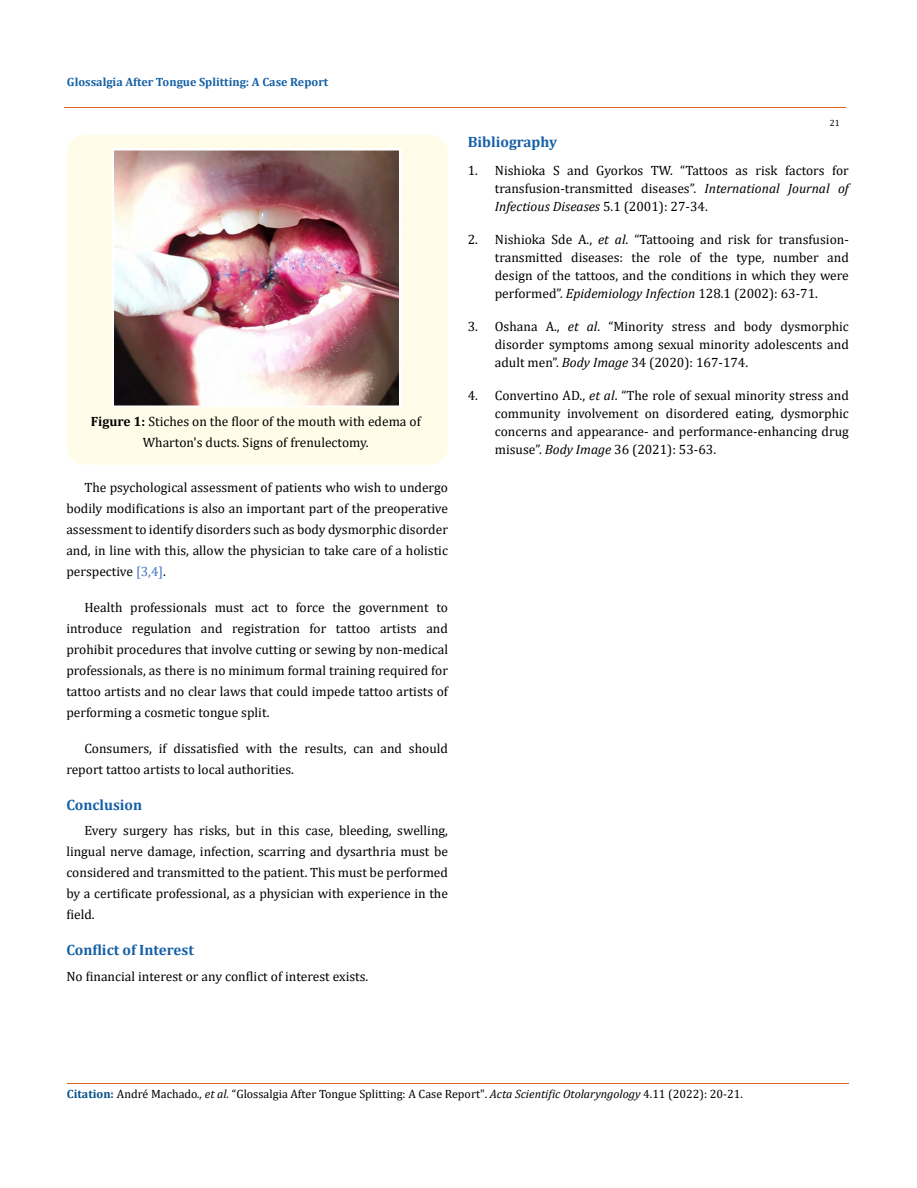
<style>
.page{position:relative;width:917px;height:1188px;background:#fff}
.page>*{position:absolute;margin:0;border:0;box-sizing:border-box;transform-origin:0 0}
.t1{font:700 15px "Cambria";color:#1560a6}
.t2{font:13.5px/21px "Cambria";color:#000;text-align:justify}
.t3{font:12px "Cambria";color:#000}
.t4{font:700 12px "Cambria";color:#1560a6}
.t5{font:9px "Cambria";color:#000}
.s1{font-weight:700}
.s2{color:#4472c4}
.s3{font-style:italic}
.s4{font-weight:700;color:#035089}
</style>
<div class="page">
<div style="left:67px;top:135px;width:381px;height:330px;background:#fffde9;border-radius:18px"></div>
<img style="left:113px;top:148px;width:289px;height:258px">
<hr style="left:64px;top:108px;width:781px;height:1px;background:#e05d1a">
<hr style="left:67px;top:1083px;width:781px;height:1px;background:#e05d1a">
<p class="t4" style="left:67px;top:73px;width:263px">Glossalgia After Tongue Splitting: A Case Report</p>
<p class="t2" style="left:91px;top:411px;width:331px;text-align:center"><span class="s1">Figure 1:</span> Stiches on the floor of the mouth with edema of<br>Wharton's ducts. Signs of frenulectomy.</p>
<p class="t2" style="left:66px;top:477px;width:383px;text-indent:18px">The psychological assessment of patients who wish to undergo bodily modifications is also an important part of the preoperative assessment to identify disorders such as body dysmorphic disorder and, in line with this, allow the physician to take care of a holistic perspective <span class="s2">[3,4]</span>.</p>
<p class="t2" style="left:66px;top:597px;width:383px;text-indent:18px">Health professionals must act to force the government to introduce regulation and registration for tattoo artists and prohibit procedures that involve cutting or sewing by non-medical professionals, as there is no minimum formal training required for tattoo artists and no clear laws that could impede tattoo artists of performing a cosmetic tongue split.</p>
<p class="t2" style="left:66px;top:738px;width:383px;text-indent:18px">Consumers, if dissatisfied with the results, can and should report tattoo artists to local authorities.</p>
<p class="t1" style="left:66px;top:794px;width:77px">Conclusion</p>
<p class="t2" style="left:66px;top:820px;width:383px;text-indent:18px">Every surgery has risks, but in this case, bleeding, swelling, lingual nerve damage, infection, scarring and dysarthria must be considered and transmitted to the patient. This must be performed by a certificate professional, as a physician with experience in the field.</p>
<p class="t1" style="left:66px;top:939px;width:129px">Conflict of Interest</p>
<p class="t2" style="left:66px;top:966px;width:303px">No financial interest or any conflict of interest exists.</p>
<p class="t5" style="left:829px;top:118px;width:11px">21</p>
<p class="t1" style="left:468px;top:131px;width:91px">Bibliography</p>
<p class="t2" style="left:495px;top:162px;width:355px;line-height:18px;text-indent:-27px">1. Nishioka S and Gyorkos TW. “Tattoos as risk factors for transfusion-transmitted diseases”. <span class="s3">International Journal of Infectious Diseases</span> 5.1 (2001): 27-34.</p>
<p class="t2" style="left:495px;top:231px;width:355px;line-height:18px;text-indent:-27px">2. Nishioka Sde A., <span class="s3">et al</span>. “Tattooing and risk for transfusion&shy;transmitted diseases: the role of the type, number and design of the tattoos, and the conditions in which they were performed”. <span class="s3">Epidemiology Infection</span> 128.1 (2002): 63-71.</p>
<p class="t2" style="left:495px;top:318px;width:355px;line-height:18px;text-indent:-27px">3. Oshana A., <span class="s3">et al</span>. “Minority stress and body dysmorphic disorder symptoms among sexual minority adolescents and adult men”. <span class="s3">Body Image</span> 34 (2020): 167-174.</p>
<p class="t2" style="left:495px;top:386px;width:355px;line-height:18px;text-indent:-27px">4. Convertino AD., <span class="s3">et al</span>. “The role of sexual minority stress and community involvement on disordered eating, dysmorphic concerns and appearance- and performance-enhancing drug misuse”. <span class="s3">Body Image</span> 36 (2021): 53-63.</p>
<p class="t3" style="left:67px;top:1087px;width:677px"><span class="s4">Citation:</span> André Machado<span class="s3">., et al.</span> “Glossalgia After Tongue Splitting: A Case Report". <span class="s3">Acta Scientific Otolaryngology</span> 4.11 (2022): 20-21.</p>
</div>
